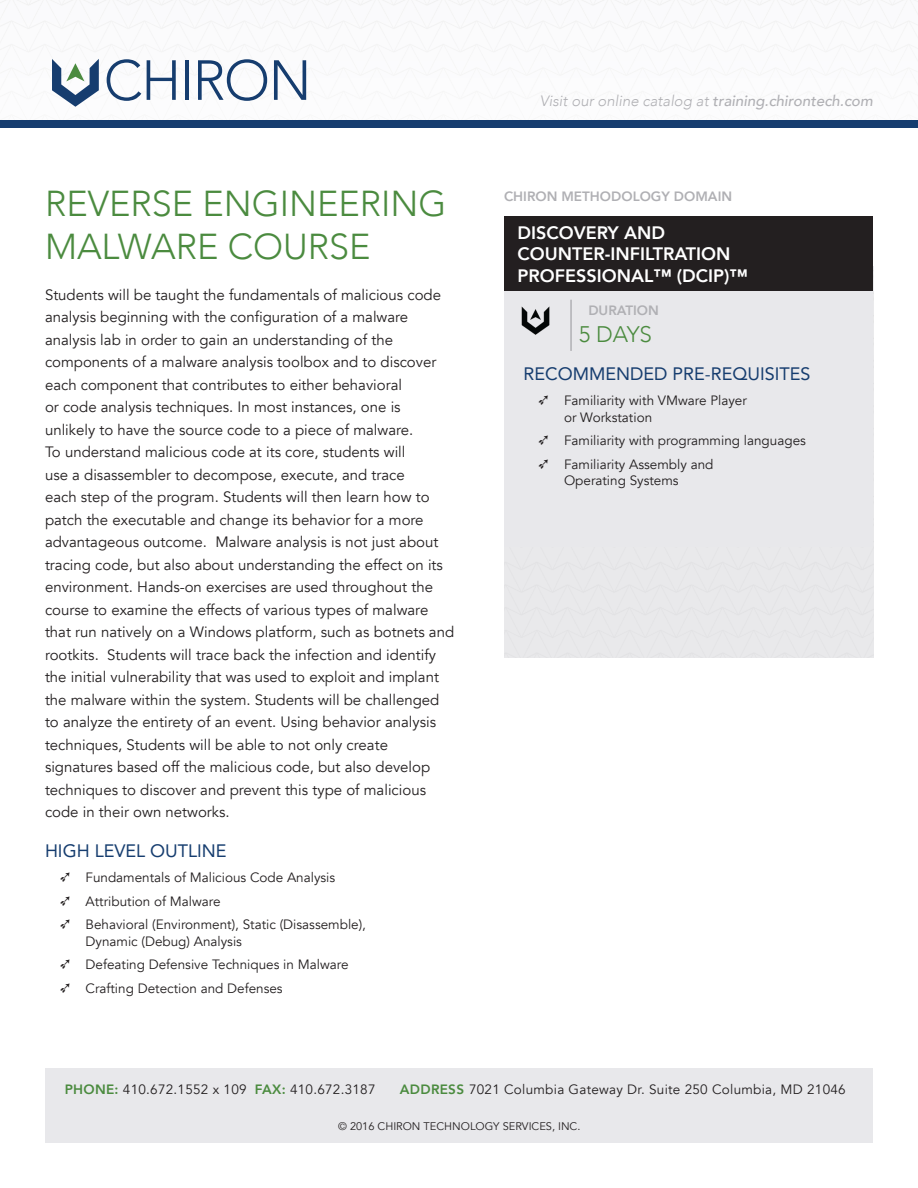
<style>
.page{position:relative;width:918px;height:1188px;background:#fff}
.page>*{position:absolute;margin:0;border:0;box-sizing:border-box;transform-origin:0 0}
.headin_lv1{font:300 36px/43.2px "Avenir";color:#4b8b3f}
.Heading{font:300 22.5px "Avenir";color:#4b8b3f}
.t1{font:800 18px/21.6px "Avenir";color:#fff}
.heading_lv3{font:18px "Avenir";color:#163d6f}
.headin_lv1-2{font:15px/22.5px "Avenir";color:#231f20}
.t2{font:italic 300 15px "Avenir";color:#b0b0b4}
.t3{font:13.5px/16.2px "Avenir";color:#231f20}
.t4{font:13.5px "Avenir";letter-spacing:.02em;color:#231f20}
.t5{font:800 13.5px "Avenir";color:#b0b0b4}
.t6{font:11.1px "Avenir";color:#231f20}
.s1{font-family:"Monotype Sorts"}
.s2{font-weight:500}
.s3{font-weight:800;color:#4b8b3f}
</style>
<div class="page">
<div style="left:504px;top:266px;width:369px;height:281px;background:#e8e8eb"></div>
<div style="left:504px;top:216px;width:369px;height:74px;background:#231f20"></div>
<img style="left:521px;top:306px;width:29px;height:29px">
<hr style="left:570px;top:300px;width:2px;height:51px;background:#b0b0b4">
<div style="left:45px;top:1068px;width:320px;height:75px;background:#e8e8eb"></div>
<div style="left:352px;top:1068px;width:268px;height:75px;background:#e8e8eb"></div>
<div style="left:620px;top:1068px;width:253px;height:75px;background:#e8e8eb"></div>
<svg style="left:107px;top:59px;width:34px;height:42px"></svg>
<svg style="left:147px;top:60px;width:29px;height:40px"></svg>
<hr style="left:185px;top:60px;width:4px;height:40px;background:#163d6f">
<svg style="left:198px;top:59px;width:69px;height:42px"></svg>
<svg style="left:274px;top:60px;width:32px;height:40px"></svg>
<svg style="left:52px;top:59px;width:47px;height:48px"></svg>
<div style="left:0;top:121px;width:918px;height:7px;background:#163d6f"></div>
<p class="headin_lv1" style="left:45px;top:182px;width:403px">REVERSE ENGINEERING<br>MALWARE COURSE</p>
<p class="headin_lv1-2" style="left:45px;top:284px;width:411px">Students will be taught the fundamentals of malicious code analysis beginning with the configuration of a malware analysis lab in order to gain an understanding of the components of a malware analysis toolbox and to discover each component that contributes to either behavioral<br>or code analysis techniques. In most instances, one is unlikely to have the source code to a piece of malware.<br>To understand malicious code at its core, students will<br>use a disassembler to decompose, execute, and trace<br>each step of the program. Students will then learn how to patch the executable and change its behavior for a more advantageous outcome. Malware analysis is not just about tracing code, but also about understanding the effect on its environment. Hands-on exercises are used throughout the course to examine the effects of various types of malware that run natively on a Windows platform, such as botnets and rootkits. Students will trace back the infection and identify the initial vulnerability that was used to exploit and implant the malware within the system. Students will be challenged to analyze the entirety of an event. Using behavior analysis techniques, Students will be able to not only create signatures based off the malicious code, but also develop techniques to discover and prevent this type of malicious code in their own networks.</p>
<p class="heading_lv3" style="left:45px;top:836px;width:183px">HIGH LEVEL OUTLINE</p>
<p class="t3" style="left:60px;top:869px;width:277px"><span class="s1">Ä</span> Fundamentals of Malicious Code Analysis</p>
<p class="t3" style="left:60px;top:893px;width:162px"><span class="s1">Ä</span> Attribution of Malware</p>
<p class="t3" style="left:86px;top:917px;width:282px;text-indent:-26px"><span class="s1">Ä</span> Behavioral (Environment), Static (Disassemble),<br>Dynamic (Debug) Analysis</p>
<p class="t3" style="left:60px;top:957px;width:290px"><span class="s1">Ä</span> Defeating Defensive Techniques in Malware</p>
<p class="t3" style="left:60px;top:980px;width:224px"><span class="s1">Ä</span> Crafting Detection and Defenses</p>
<p class="t2" style="left:540px;top:92px;width:335px">Visit our online catalog at <span class="s2">training.chirontech.com</span></p>
<p class="t5" style="left:504px;top:186px;width:230px">CHIRON METHODOLOGY DOMAIN</p>
<p class="t1" style="left:518px;top:222px;width:231px">DISCOVERY AND<br>COUNTER-INFILTRATION<br>PROFESSIONAL™ (DCIP)™</p>
<p class="t5" style="left:588px;top:300px;width:72px">DURATION</p>
<p class="Heading" style="left:579px;top:321px;width:75px">5 DAYS</p>
<p class="heading_lv3" style="left:524px;top:359px;width:289px">RECOMMENDED PRE-REQUISITES</p>
<p class="t3" style="left:564px;top:393px;width:184px;text-indent:-26px"><span class="s1">Ä</span> Familiarity with VMware Player or Workstation</p>
<p class="t3" style="left:538px;top:433px;width:269px"><span class="s1">Ä</span> Familiarity with programming languages</p>
<p class="t3" style="left:564px;top:456px;width:151px;text-indent:-26px"><span class="s1">Ä</span> Familiarity Assembly and<br>Operating Systems</p>
<p class="t4" style="left:65px;top:1081px;width:312px"><span class="s3">PHONE:</span> 410.672.1552 x 109 <span class="s3">FAX:</span> 410.672.3187</p>
<p class="t4" style="left:400px;top:1081px;width:447px"><span class="s3">ADDRESS</span> 7021 Columbia Gateway Dr. Suite 250 Columbia, MD 21046</p>
<p class="t6" style="left:338px;top:1120px;width:244px">© 2016 CHIRON TECHNOLOGY SERVICES, INC.</p>
</div>
